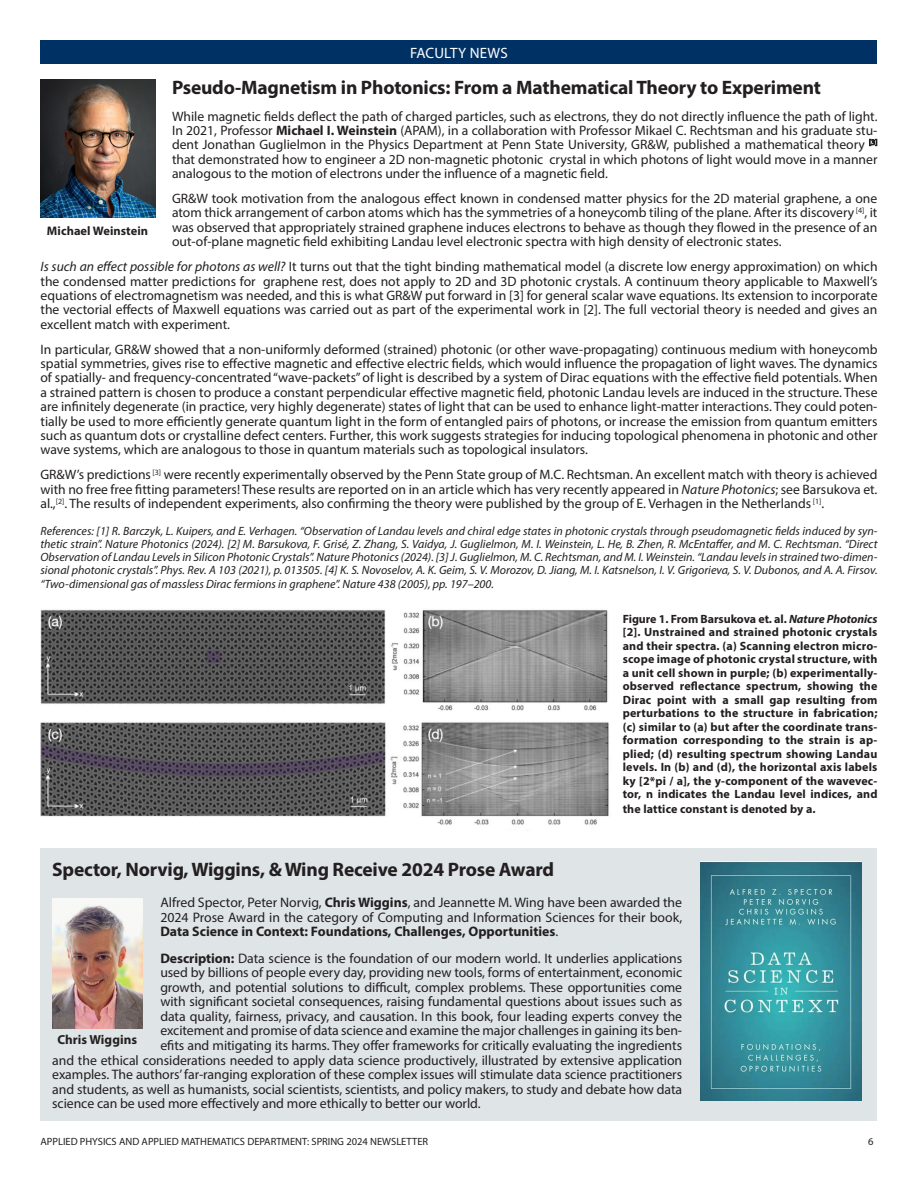
<style>
.page{position:relative;width:918px;height:1188px;background:#fff}
.page>*{position:absolute;margin:0;border:0;box-sizing:border-box;transform-origin:0 0}
.t1{font:700 19.5px "Myriad Pro";letter-spacing:-.01em;color:#231f20}
.t2{font:15px "Myriad Pro";letter-spacing:.01em;color:#fff}
.t3{font:13.8px/14.5px "Myriad Pro";letter-spacing:-.005em;color:#231f20;text-align:justify}
.t4{font:13.65px/14.4px "Myriad Pro";color:#231f20;text-align:justify}
.t5{font:700 13.05px "Myriad Pro";letter-spacing:.005em;color:#231f20}
.t6{font:700 12.45px "Myriad Pro";letter-spacing:.005em;color:#231f20}
.t7{font:italic 12px/13.2px "Myriad Pro";color:#231f20;text-align:justify}
.t8{font:700 12px/13.6px "Myriad Pro";letter-spacing:.01em;color:#231f20;text-align:justify}
.t9{font:10.5px "Myriad Pro";color:#231f20}
.s1{font-weight:700}
.s2{font-style:italic}
</style>
<div class="page">
<div style="left:40px;top:40px;width:838px;height:24px;background:#003164"></div>
<div style="left:40px;top:848px;width:838px;height:272px;background:#dfe4e6"></div>
<img style="left:40px;top:609px;width:569px;height:222px">
<img style="left:40px;top:80px;width:116px;height:137px">
<img style="left:700px;top:861px;width:162px;height:240px">
<img style="left:52px;top:899px;width:90px;height:129px">
<p class="t2" style="left:410px;top:44px;width:99px">FACULTY NEWS</p>
<p class="t1" style="left:172px;top:75px;width:651px">Pseudo-Magnetism in Photonics: From a Mathematical Theory to Experiment</p>
<p class="t4" style="left:172px;top:109px;width:707px">While magnetic fields deflect the path of charged particles, such as electrons, they do not directly influence the path of light.<br>In 2021, Professor <span class="s1">Michael I. Weinstein</span> (APAM), in a collaboration with Professor Mikael C. Rechtsman and his graduate stu&shy;dent Jonathan Guglielmon in the Physics Department at Penn State University, GR&amp;W, published a mathematical theory <sup>[3] </sup>that demonstrated how to engineer a 2D non-magnetic photonic crystal in which photons of light would move in a manner analogous to the motion of electrons under the influence of a magnetic field.</p>
<p class="t4" style="left:172px;top:191px;width:707px">GR&amp;W took motivation from the analogous effect known in condensed matter physics for the 2D material graphene, a one atom thick arrangement of carbon atoms which has the symmetries of a honeycomb tiling of the plane. After its discovery <sup>[4]</sup>, it was observed that appropriately strained graphene induces electrons to behave as though they flowed in the presence of an out-of-plane magnetic field exhibiting Landau level electronic spectra with high density of electronic states.</p>
<p class="t4" style="left:40px;top:259px;width:839px"><span class="s2">Is such an effect possible for photons as well?</span> It turns out that the tight binding mathematical model (a discrete low energy approximation) on which the condensed matter predictions for graphene rest, does not apply to 2D and 3D photonic crystals. A continuum theory applicable to Maxwell’s equations of electromagnetism was needed, and this is what GR&amp;W put forward in [3] for general scalar wave equations. Its extension to incorporate the vectorial effects of Maxwell equations was carried out as part of the experimental work in [2]. The full vectorial theory is needed and gives an excellent match with experiment.</p>
<p class="t4" style="left:40px;top:342px;width:839px">In particular, GR&amp;W showed that a non-uniformly deformed (strained) photonic (or other wave-propagating) continuous medium with honeycomb spatial symmetries, gives rise to effective magnetic and effective electric fields, which would influence the propagation of light waves. The dynamics of spatially- and frequency-concentrated “wave-packets” of light is described by a system of Dirac equations with the effective field potentials. When a strained pattern is chosen to produce a constant perpendicular effective magnetic field, photonic Landau levels are induced in the structure. These are infinitely degenerate (in practice, very highly degenerate) states of light that can be used to enhance light-matter interactions. They could poten&shy;tially be used to more efficiently generate quantum light in the form of entangled pairs of photons, or increase the emission from quantum emitters such as quantum dots or crystalline defect centers. Further, this work suggests strategies for inducing topological phenomena in photonic and other wave systems, which are analogous to those in quantum materials such as topological insulators.</p>
<p class="t4" style="left:40px;top:467px;width:839px">GR&amp;W’s predictions <sup>[3]</sup> were recently experimentally observed by the Penn State group of M.C. Rechtsman. An excellent match with theory is achieved with no free free fitting parameters! These results are reported on in an article which has very recently appeared in <span class="s2">Nature Photonics</span>; see Barsukova et. al.,<sup>[2]</sup>. The results of independent experiments, also confirming the theory were published by the group of E. Verhagen in the Netherlands <sup>[1]</sup>.</p>
<p class="t7" style="left:40px;top:524px;width:839px">References: [1] R. Barczyk, L. Kuipers, and E. Verhagen. “Observation of Landau levels and chiral edge states in photonic crystals through pseudomagnetic fields induced by syn&shy;thetic strain”. Nature Photonics (2024). [2] M. Barsukova, F. Grisé, Z. Zhang, S. Vaidya, J. Guglielmon, M. I. Weinstein, L. He, B. Zhen, R. McEntaffer, and M. C. Rechtsman. “Direct Observation of Landau Levels in Silicon Photonic Crystals”. Nature Photonics (2024). [3] J. Guglielmon, M. C. Rechtsman, and M. I. Weinstein. “Landau levels in strained two-dimen&shy;sional photonic crystals”. Phys. Rev. A 103 (2021), p. 013505. [4] K. S. Novoselov, A. K. Geim, S. V. Morozov, D. Jiang, M. I. Katsnelson, I. V. Grigorieva, S. V. Dubonos, and A. A. Firsov. “Two-dimensional gas of massless Dirac fermions in graphene”. Nature 438 (2005), pp. 197–200.</p>
<p class="t6" style="left:47px;top:223px;width:103px">Michael Weinstein</p>
<p class="t8" style="left:623px;top:611px;width:256px">Figure 1. From Barsukova et. al. <span class="s2">Nature Photonics </span>[2]. Unstrained and strained photonic crystals and their spectra. (a) Scanning electron micro&shy;scope image of photonic crystal structure, with a unit cell shown in purple; (b) experimentally&shy;observed reflectance spectrum, showing the Dirac point with a small gap resulting from perturbations to the structure in fabrication; (c) similar to (a) but after the coordinate trans&shy;formation corresponding to the strain is ap&shy;plied; (d) resulting spectrum showing Landau levels. In (b) and (d), the horizontal axis labels ky [2*pi / a], the y-component of the wavevec&shy;tor, n indicates the Landau level indices, and the lattice constant is denoted by a.</p>
<p class="t1" style="left:52px;top:857px;width:503px">Spector, Norvig, Wiggins, &amp; Wing Receive 2024 Prose Award</p>
<p class="t3" style="left:160px;top:895px;width:523px">Alfred Spector, Peter Norvig, <span class="s1">Chris Wiggins</span>, and Jeannette M. Wing have been awarded the 2024 Prose Award in the category of Computing and Information Sciences for their book, <span class="s1">Data Science in Context: Foundations, Challenges, Opportunities</span>.</p>
<p class="t3" style="left:160px;top:951px;width:523px"><span class="s1">Description:</span> Data science is the foundation of our modern world. It underlies applications</p>
<p class="t3" style="left:160px;top:965px;width:523px">used by billions of people every day, providing new tools, forms of entertainment, economic</p>
<p class="t3" style="left:160px;top:980px;width:523px">growth, and potential solutions to difficult, complex problems. These opportunities come</p>
<p class="t3" style="left:160px;top:994px;width:523px">with significant societal consequences, raising fundamental questions about issues such as</p>
<p class="t3" style="left:160px;top:1009px;width:523px">data quality, fairness, privacy, and causation. In this book, four leading experts convey the</p>
<p class="t3" style="left:160px;top:1023px;width:523px">excitement and promise of data science and examine the major challenges in gaining its ben-</p>
<p class="t3" style="left:160px;top:1038px;width:523px">efits and mitigating its harms. They offer frameworks for critically evaluating the ingredients</p>
<p class="t3" style="left:52px;top:1052px;width:632px">and the ethical considerations needed to apply data science productively, illustrated by extensive application</p>
<p class="t3" style="left:52px;top:1067px;width:631px">examples. The authors’ far-ranging exploration of these complex issues will stimulate data science practitioners</p>
<p class="t3" style="left:52px;top:1082px;width:632px">and students, as well as humanists, social scientists, scientists, and policy makers, to study and debate how data</p>
<p class="t3" style="left:52px;top:1096px;width:430px">science can be used more effectively and more ethically to better our world.</p>
<p class="t5" style="left:57px;top:1031px;width:81px">Chris Wiggins</p>
<p class="t9" style="left:40px;top:1135px;width:389px">APPLIED PHYSICS AND APPLIED MATHEMATICS DEPARTMENT: SPRING 2024 NEWSLETTER</p>
<p class="t9" style="left:868px;top:1135px;width:7px">6</p>
</div>
